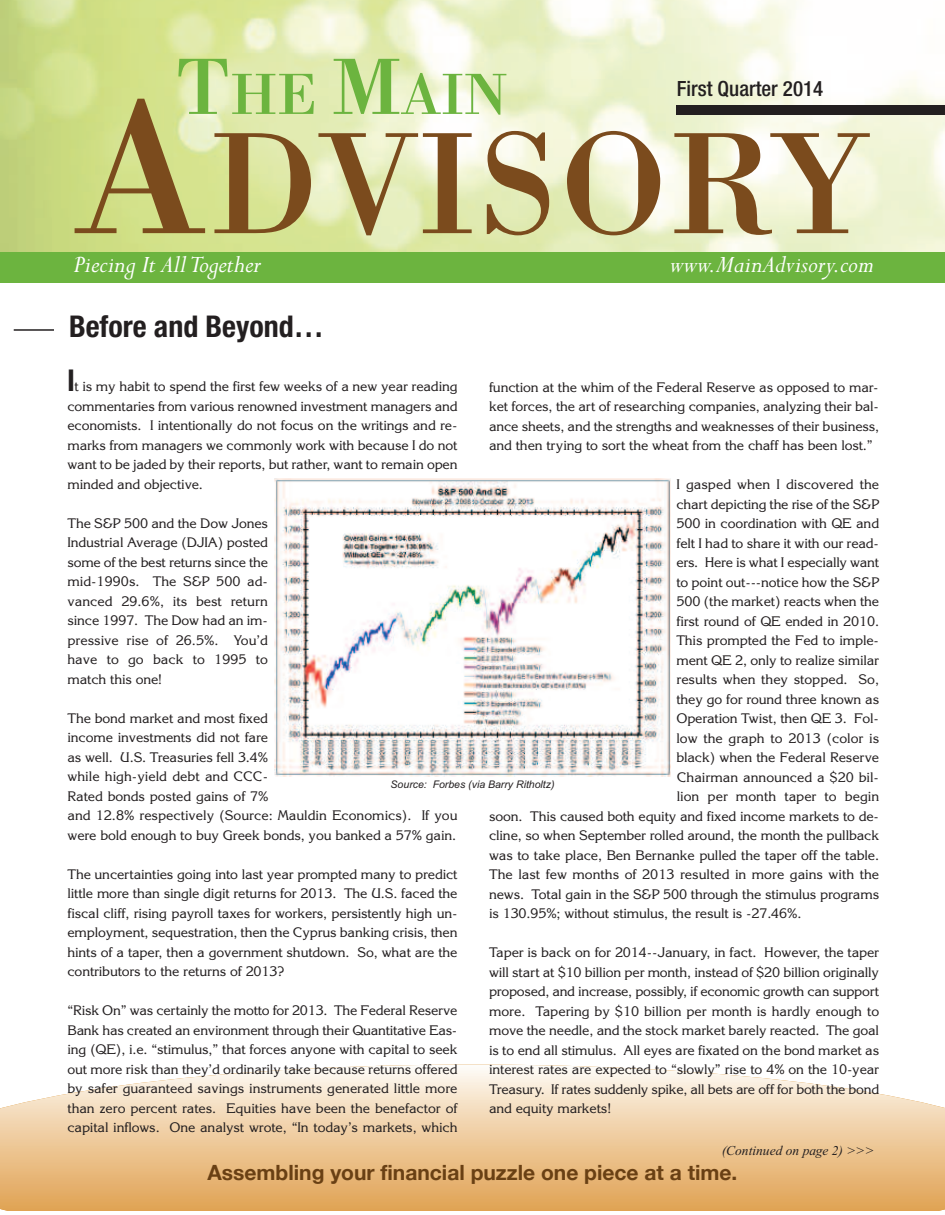
<style>
.page{position:relative;width:945px;height:1215px;background:#fff}
.page>*{position:absolute;margin:0;border:0;box-sizing:border-box;transform-origin:0 0}
.t1{font:149.55px "Bodoni";color:#7b4b1d}
.t2{font:60px "Bodoni";color:#6cb43f}
.t3{font:700 condensed 30px "Helvetica Neue";color:#231f20}
.t4{font:italic 27px "Perpetua";color:#fff}
.t5{font:700 21px "Helvetica Neue";color:#694014}
.t6{font:500 condensed 21px "Helvetica Neue";color:#231f20}
.t7{font:13.5px/19.5px "Korinna";letter-spacing:-.01em;color:#231f20;text-align:justify}
.t8{font:italic 13.5px "Times New Roman";color:#231f20}
.t9{font:italic 10.5px "Arial";color:#231f20}
.s1{font-size:82.5px}
.s2{font-size:196.8px}
.s3{font-family:"Futura";font-weight:700;font-stretch:condensed;font-size:28.5px}
</style>
<div class="page">
<img style="left:0;top:0;width:945px;height:252px">
<div style="left:0;top:252px;width:945px;height:31px;background:#6cb43f"></div>
<div style="left:676px;top:105px;width:269px;height:9px;background:#231f20"></div>
<hr style="left:14px;top:329px;width:40px;height:2px;background:#231f20">
<svg style="left:0;top:1064px;width:945px;height:147px;background:#efcea3"></svg>
<img style="left:274px;top:479px;width:396px;height:297px">
<h2 class="t2" style="left:175px;top:58px;width:334px"><span class="s1">T</span>HE <span class="s1">M</span>AIN</h2>
<h3 class="t6" style="left:677px;top:81px;width:148px">First Quarter 2014</h3>
<h1 class="t1" style="left:74px;top:94px;width:797px"><span class="s2">A</span>DVISORY</h1>
<h3 class="t4" style="left:74px;top:247px;width:189px">Piecing It AllTogether</h3>
<h3 class="t4" style="left:670px;top:247px;width:205px">www.MainAdvisory.com</h3>
<h3 class="t3" style="left:69px;top:316px;width:256px">Before and Beyond…</h3>
<p class="t7" style="left:67px;top:377px;width:392px"><span class="s3">I</span>t is my habit to spend the first few weeks of a new year reading commentaries from various renowned investment managers and economists. I intentionally do not focus on the writings and re&shy;marks from managers we commonly work with because I do not want to be jaded by their reports, but rather, want to remain open minded and objective.</p>
<p class="t7" style="left:67px;top:514px;width:202px">The S&amp;P 500 and the Dow Jones Industrial Average (DJIA) posted some of the best returns since the mid-1990s. The S&amp;P 500 ad&shy;vanced 29.6%, its best return since 1997. The Dow had an im&shy;pressive rise of 26.5%. You’d have to go back to 1995 to match this one!</p>
<p class="t7" style="left:67px;top:709px;width:392px;text-align:left">The bond market and most fixed<br>income investments did not fare<br>as well. U.S. Treasuries fell 3.4%<br>while high-yield debt and CCC-<br>Rated bonds posted gains of 7%<br>and 12.8% respectively (Source: Mauldin Economics). If you were bold enough to buy Greek bonds, you banked a 57% gain.</p>
<p class="t7" style="left:67px;top:865px;width:392px">The uncertainties going into last year prompted many to predict little more than single digit returns for 2013. The U.S. faced the fiscal cliff, rising payroll taxes for workers, persistently high un&shy;employment, sequestration, then the Cyprus banking crisis, then hints of a taper, then a government shutdown. So, what are the contributors to the returns of 2013?</p>
<p class="t7" style="left:67px;top:1001px;width:392px">“Risk On” was certainly the motto for 2013. The Federal Reserve Bank has created an environment through their Quantitative Eas&shy;ing (QE), i.e. “stimulus,” that forces anyone with capital to seek out more risk than they’d ordinarily take because returns offered by safer guaranteed savings instruments generated little more than zero percent rates. Equities have been the benefactor of capital inflows. One analyst wrote, “In today’s markets, which</p>
<p class="t7" style="left:489px;top:377px;width:392px">function at the whim of the Federal Reserve as opposed to mar&shy;ket forces, the art of researching companies, analyzing their bal&shy;ance sheets, and the strengths and weaknesses of their business, and then trying to sort the wheat from the chaff has been lost.”</p>
<p class="t7" style="left:676px;top:475px;width:204px">I gasped when I discovered the</p>
<p class="t7" style="left:676px;top:494px;width:204px">chart depicting the rise of the S&amp;P</p>
<p class="t7" style="left:676px;top:514px;width:204px">500 in coordination with QE and</p>
<p class="t7" style="left:676px;top:533px;width:204px">felt I had to share it with our read-</p>
<p class="t7" style="left:676px;top:553px;width:204px">ers. Here is what I especially want</p>
<p class="t7" style="left:676px;top:572px;width:204px">to point out---notice how the S&amp;P</p>
<p class="t7" style="left:676px;top:592px;width:204px">500 (the market) reacts when the</p>
<p class="t7" style="left:676px;top:611px;width:204px">first round of QE ended in 2010.</p>
<p class="t7" style="left:676px;top:631px;width:204px">This prompted the Fed to imple-</p>
<p class="t7" style="left:676px;top:650px;width:204px">ment QE 2, only to realize similar</p>
<p class="t7" style="left:676px;top:670px;width:204px">results when they stopped. So,</p>
<p class="t7" style="left:676px;top:689px;width:204px">they go for round three known as</p>
<p class="t7" style="left:676px;top:709px;width:204px">Operation Twist, then QE 3. Fol-</p>
<p class="t7" style="left:676px;top:728px;width:204px">low the graph to 2013 (color is</p>
<p class="t7" style="left:676px;top:748px;width:204px">black) when the Federal Reserve</p>
<p class="t7" style="left:677px;top:767px;width:204px">Chairman announced a $20 bil-</p>
<p class="t7" style="left:677px;top:787px;width:204px">lion per month taper to begin</p>
<p class="t7" style="left:489px;top:806px;width:391px">soon. This caused both equity and fixed income markets to de-</p>
<p class="t7" style="left:489px;top:826px;width:392px">cline, so when September rolled around, the month the pullback</p>
<p class="t7" style="left:489px;top:845px;width:392px">was to take place, Ben Bernanke pulled the taper off the table.</p>
<p class="t7" style="left:489px;top:865px;width:392px">The last few months of 2013 resulted in more gains with the</p>
<p class="t7" style="left:489px;top:884px;width:392px">news. Total gain in the S&amp;P 500 through the stimulus programs</p>
<p class="t7" style="left:489px;top:904px;width:314px">is 130.95%; without stimulus, the result is -27.46%.</p>
<p class="t7" style="left:489px;top:943px;width:392px">Taper is back on for 2014--January, in fact. However, the taper will start at $10 billion per month, instead of $20 billion originally proposed, and increase, possibly, if economic growth can support more. Tapering by $10 billion per month is hardly enough to move the needle, and the stock market barely reacted. The goal is to end all stimulus. All eyes are fixated on the bond market as interest rates are expected to “slowly” rise to 4% on the 10-year Treasury. If rates suddenly spike, all bets are off for both the bond and equity markets!</p>
<p class="t9" style="left:391px;top:779px;width:165px">Source: Forbes (via Barry Ritholtz)</p>
<p class="t8" style="left:722px;top:1146px;width:154px">(Continued on page 2) &gt;&gt;&gt;</p>
<h3 class="t5" style="left:208px;top:1159px;width:531px">Assembling your financial puzzle one piece at a time.</h3>
</div>
